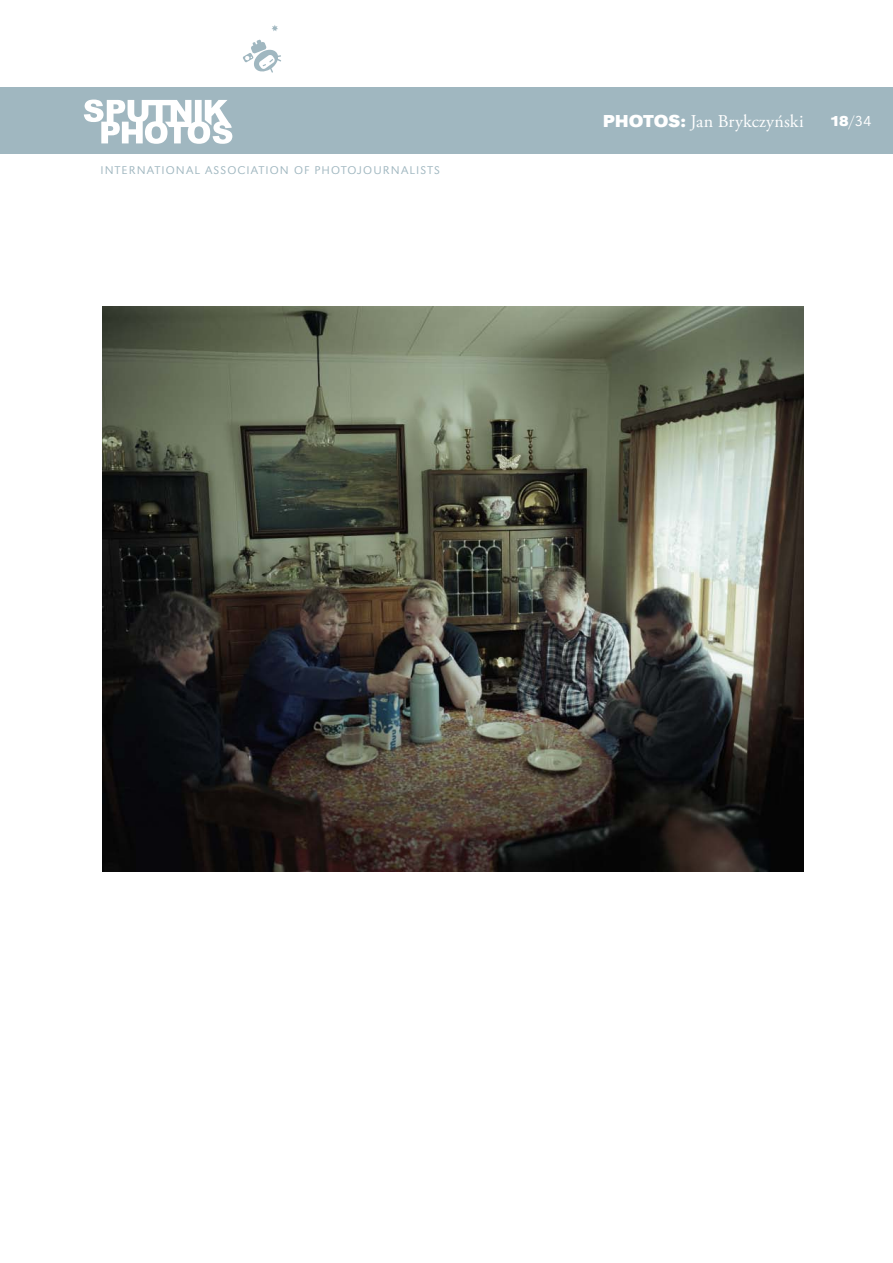
<style>
.page{position:relative;width:893px;height:1263px;background:#fff}
.page>*{position:absolute;margin:0;border:0;box-sizing:border-box;transform-origin:0 0}
.t1{font:18px "Adobe Garamond Pro";letter-spacing:.01em;color:#fff}
.t2{font:18px "URW Grotesk TOT Bol Wid";color:#fff}
.t3{font:15px "URW Grotesk TOT Lig Wid";color:#fff}
.t4{font:11.7px "URW Grotesk TOT Lig Wid";letter-spacing:.095em;color:#a0b7c0}
.s1{font-family:"URW Grotesk TOT Bol Wid"}
</style>
<div class="page">
<div style="left:0;top:87px;width:893px;height:67px;background:#a0b7c0"></div>
<svg style="left:84px;top:100px;width:148px;height:44px"></svg>
<svg style="left:243px;top:25px;width:38px;height:48px"></svg>
<img style="left:102px;top:306px;width:702px;height:566px">
<p class="t4" style="left:101px;top:164px;width:341px">INTERNATIONAL ASSOCIATION OF PHOTOJOURNALISTS</p>
<h1 class="t2" style="left:603px;top:111px;width:26px">PHOTOS</h1>
<h1 class="t1" style="left:680px;top:111px;width:125px"><span class="s1">:</span> Jan Brykczyński</h1>
<p class="t3" style="left:830px;top:112px;width:43px"><span class="s1">18</span>/34</p>
</div>
